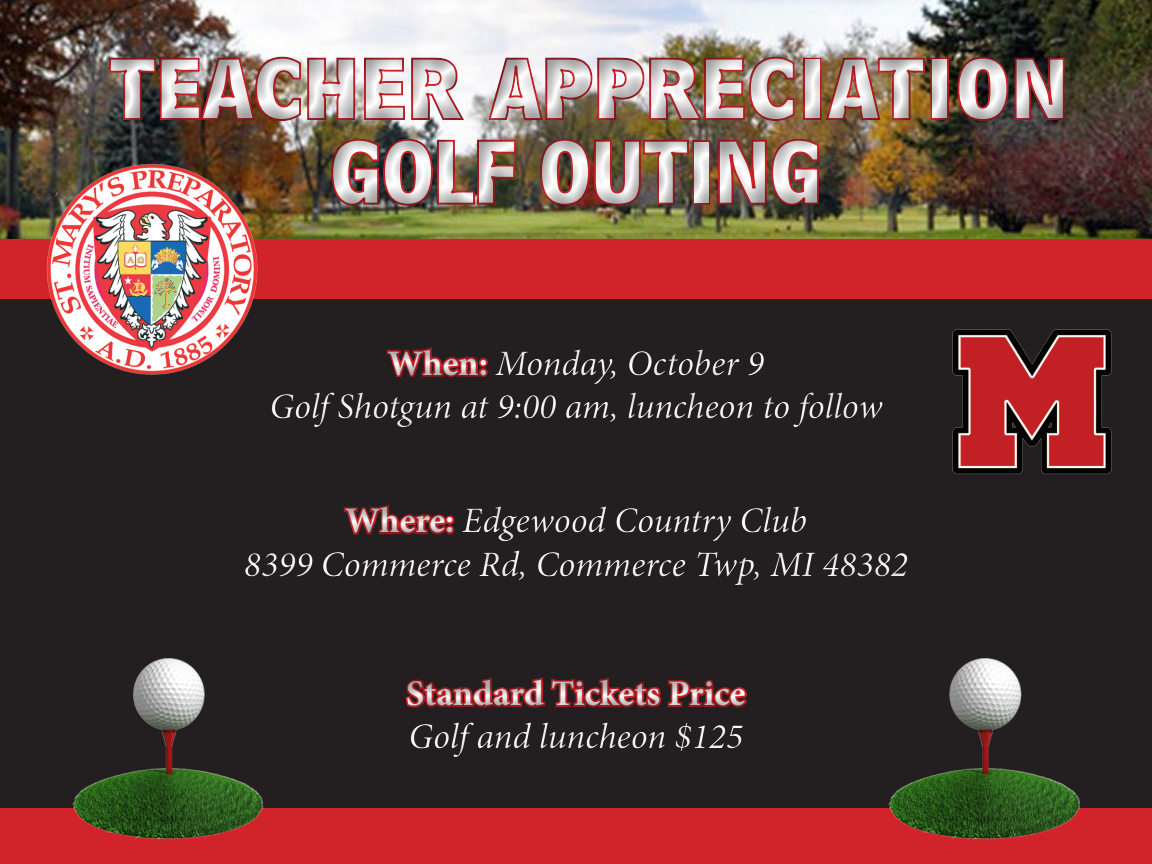
<style>
.page{position:relative;width:1152px;height:864px;background:#fff}
.page>*{position:absolute;margin:0;border:0;box-sizing:border-box;transform-origin:0 0}
.t1{font:86.4px "Bell Centennial BT Bold Listing";color:#fff}
.t2{font:72px "Bell Centennial BT Bold Listing";color:#fff}
.t3{font:italic 36px/43.2px "Minion Pro";letter-spacing:-.005em;color:#fff;text-align:center}
.t4{font:700 36px "Minion Pro";color:#fff}
.s1{font-weight:700;font-style:normal}
</style>
<div class="page">
<img style="left:0;top:0;width:1152px;height:239px">
<div style="left:88px;top:31px;width:998px;height:196px;background:#231f20;opacity:.5"></div>
<div style="left:0;top:808px;width:1152px;height:56px;background:#d1232a"></div>
<div style="left:0;top:298px;width:1152px;height:510px;background:#231f20"></div>
<img style="left:924px;top:298px;width:216px;height:176px">
<div style="left:225px;top:329px;width:703px;height:434px;background:#231f20"></div>
<img style="left:888px;top:658px;width:192px;height:181px">
<img style="left:72px;top:658px;width:192px;height:181px">
<div style="left:0;top:239px;width:1152px;height:59px;background:#d1232a"></div>
<img style="left:43px;top:161px;width:216px;height:214px">
<h1 class="t1" style="left:110px;top:21px;width:961px">teacher appreciation</h1>
<h2 class="t2" style="left:330px;top:122px;width:493px">GOLF OUTING</h2>
<p class="t3" style="left:269px;top:342px;width:615px"><span class="s1">When:</span> Monday, October 9<br>Golf Shotgun at 9:00 am, luncheon to follow</p>
<p class="t3" style="left:244px;top:499px;width:666px"><span class="s1">Where:</span> Edgewood Country Club<br>8399 Commerce Rd, Commerce Twp, MI 48382</p>
<p class="t4" style="left:406px;top:668px;width:341px">Standard Tickets Price</p>
<p class="t3" style="left:409px;top:715px;width:336px">Golf and luncheon $125</p>
</div>
